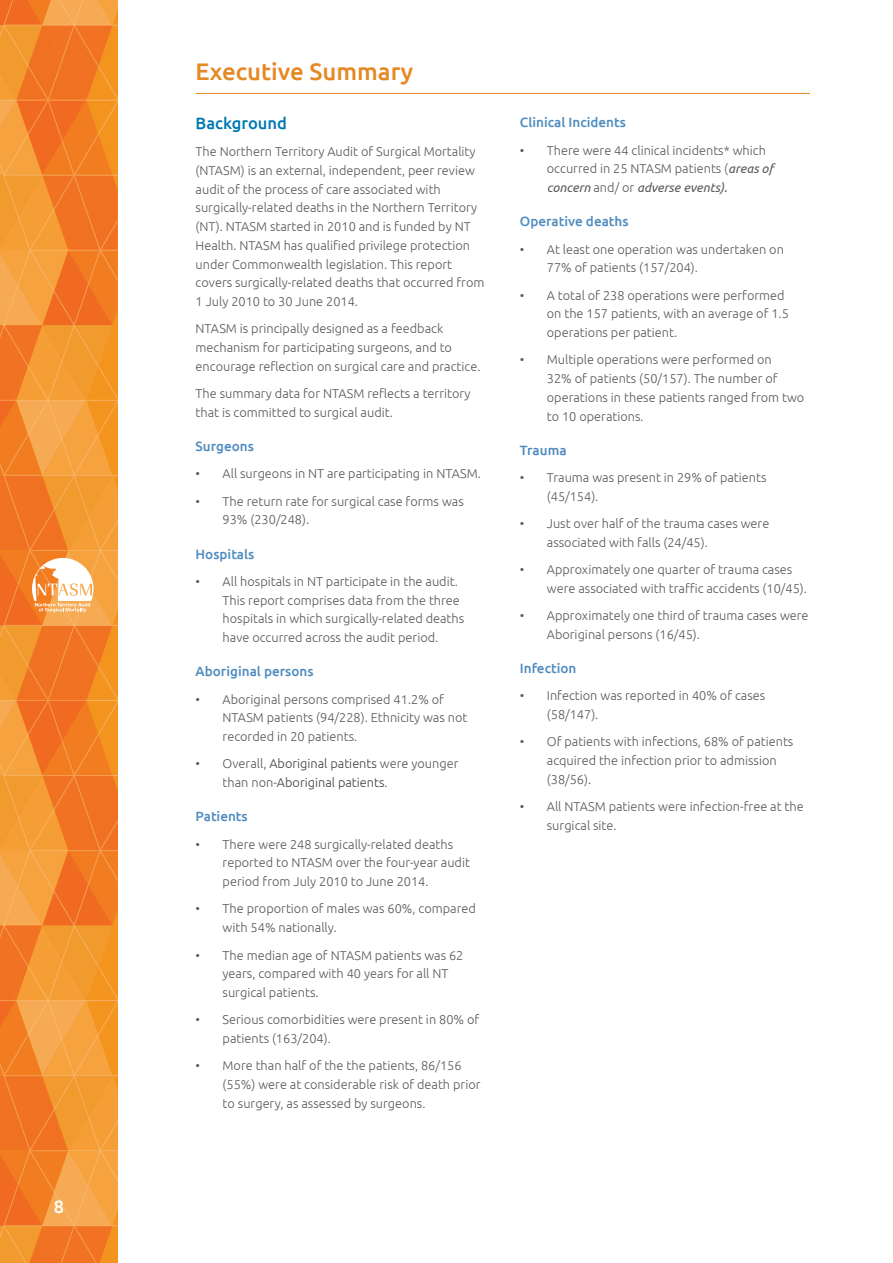
<style>
.page{position:relative;width:893px;height:1263px;background:#fff}
.page>*{position:absolute;margin:0;border:0;box-sizing:border-box;transform-origin:0 0}
.t1{font:500 24px "Ubuntu";color:#e58925}
.t2{font:500 18px "Ubuntu";color:#fff}
.t3{font:500 16.5px "Ubuntu";color:#0078b2}
.t4{font:500 13.5px "Ubuntu";color:#508cbf}
.t5{font:300 12.75px/18.8px "Ubuntu";color:#58595b}
.t6{font:300 12.75px/18.8px "Ubuntu";color:#424242}
.s1{color:#58595b}
.s2{font-weight:400;font-style:italic}
</style>
<div class="page">
<svg style="left:0;top:0;width:118px;height:1263px;background:#f28c31"></svg>
<hr style="left:196px;top:93px;width:614px;height:1px;background:#e58925">
<h2 class="t2" style="left:54px;top:1195px;width:12px">8</h2>
<h1 class="t1" style="left:196px;top:57px;width:219px">Executive Summary</h1>
<p class="t3" style="left:196px;top:112px;width:93px">Background</p>
<p class="t5" style="left:196px;top:142px;width:290px">The Northern Territory Audit of Surgical Mortality (NTASM) is an external, independent, peer review audit of the process of care associated with surgically-related deaths in the Northern Territory (NT). NTASM started in 2010 and is funded by NT Health. NTASM has qualified privilege protection under Commonwealth legislation. This report covers surgically-related deaths that occurred from 1 July 2010 to 30 June 2014.</p>
<p class="t5" style="left:196px;top:319px;width:286px">NTASM is principally designed as a feedback mechanism for participating surgeons, and to encourage reflection on surgical care and practice.</p>
<p class="t5" style="left:196px;top:384px;width:277px">The summary data for NTASM reflects a territory that is committed to surgical audit.</p>
<p class="t4" style="left:196px;top:438px;width:60px">Surgeons</p>
<p class="t5" style="left:196px;top:464px;width:287px">• All surgeons in NT are participating in NTASM.</p>
<p class="t5" style="left:223px;top:491px;width:243px;text-indent:-27px">• The return rate for surgical case forms was<br>93% (230/248).</p>
<p class="t4" style="left:196px;top:545px;width:60px">Hospitals</p>
<p class="t5" style="left:223px;top:572px;width:243px;text-indent:-27px">• All hospitals in NT participate in the audit.<br>This report comprises data from the three hospitals in which surgically-related deaths have occurred across the audit period.</p>
<p class="t4" style="left:196px;top:663px;width:119px">Aboriginal persons</p>
<p class="t5" style="left:223px;top:689px;width:246px;text-indent:-27px">• Aboriginal persons comprised 41.2% of<br>NTASM patients (94/228). Ethnicity was not recorded in 20 patients.</p>
<p class="t6" style="left:223px;top:754px;width:237px;text-indent:-27px"><span class="s1">• Overall,</span> Aboriginal patients <span class="s1">were younger than non-</span>Aboriginal patients<span class="s1">.</span></p>
<p class="t4" style="left:196px;top:808px;width:54px">Patients</p>
<p class="t5" style="left:223px;top:834px;width:249px;text-indent:-27px">• There were 248 surgically-related deaths reported to NTASM over the four-year audit period from July 2010 to June 2014.</p>
<p class="t5" style="left:223px;top:899px;width:255px;text-indent:-27px">• The proportion of males was 60%, compared with 54% nationally.</p>
<p class="t5" style="left:223px;top:945px;width:242px;text-indent:-27px">• The median age of NTASM patients was 62 years, compared with 40 years for all NT surgical patients.</p>
<p class="t5" style="left:223px;top:1010px;width:258px;text-indent:-27px">• Serious comorbidities were present in 80% of patients (163/204).</p>
<p class="t5" style="left:223px;top:1056px;width:259px;text-indent:-27px">• More than half of the the patients, 86/156 (55%) were at considerable risk of death prior to surgery, as assessed by surgeons.</p>
<p class="t4" style="left:520px;top:114px;width:108px">Clinical Incidents</p>
<p class="t5" style="left:547px;top:140px;width:228px;text-indent:-27px">• There were 44 clinical incidents* which occurred in 25 NTASM patients (<span class="s2">areas of concern</span> and/ or <span class="s2">adverse events).</span></p>
<p class="t4" style="left:520px;top:213px;width:110px">Operative deaths</p>
<p class="t5" style="left:547px;top:239px;width:239px;text-indent:-27px">• At least one operation was undertaken on<br>77% of patients (157/204).</p>
<p class="t5" style="left:547px;top:285px;width:244px;text-indent:-27px">• A total of 238 operations were performed on the 157 patients, with an average of 1.5 operations per patient.</p>
<p class="t5" style="left:547px;top:350px;width:259px;text-indent:-27px">• Multiple operations were performed on<br>32% of patients (50/157). The number of operations in these patients ranged from two to 10 operations.</p>
<p class="t4" style="left:520px;top:441px;width:48px">Trauma</p>
<p class="t5" style="left:547px;top:468px;width:221px;text-indent:-27px">• Trauma was present in 29% of patients (45/154).</p>
<p class="t5" style="left:547px;top:514px;width:224px;text-indent:-27px">• Just over half of the trauma cases were associated with falls (24/45).</p>
<p class="t5" style="left:547px;top:560px;width:262px;text-indent:-27px">• Approximately one quarter of trauma cases were associated with traffic accidents (10/45).</p>
<p class="t5" style="left:547px;top:606px;width:263px;text-indent:-27px">• Approximately one third of trauma cases were<br>Aboriginal persons (16/45).</p>
<p class="t4" style="left:520px;top:660px;width:58px">Infection</p>
<p class="t5" style="left:547px;top:686px;width:220px;text-indent:-27px">• Infection was reported in 40% of cases (58/147).</p>
<p class="t5" style="left:547px;top:732px;width:248px;text-indent:-27px">• Of patients with infections, 68% of patients acquired the infection prior to admission (38/56).</p>
<p class="t5" style="left:547px;top:797px;width:258px;text-indent:-27px">• All NTASM patients were infection-free at the surgical site.</p>
</div>
